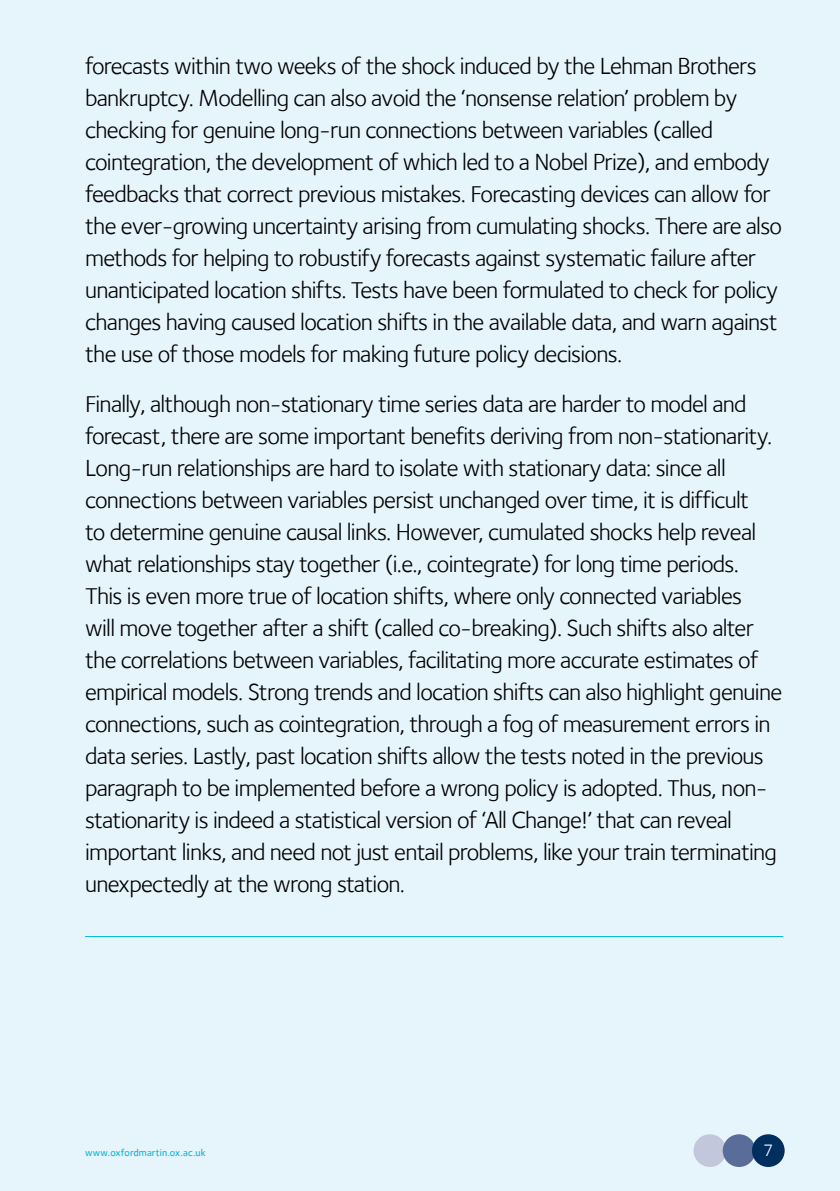
<style>
.page{position:relative;width:840px;height:1191px;background:#fff}
.page>*{position:absolute;margin:0;border:0;box-sizing:border-box;transform-origin:0 0}
.t1{font:24px/32px "Foundry Sterling";letter-spacing:-.03em;color:#000}
.t2{font:17px "Foundry Sterling";color:#fff}
.t3{font:500 10px "Foundry Sterling";letter-spacing:.01em;color:#00b4d5}
</style>
<div class="page">
<div style="left:0;top:0;width:839px;height:1191px;background:#e6f4fb"></div>
<div style="left:693px;top:1134px;width:32px;height:33px;background:#c2c7db;border-radius:50%"></div>
<div style="left:722px;top:1134px;width:33px;height:33px;background:#5a6d99;border-radius:50%"></div>
<div style="left:751px;top:1134px;width:33px;height:33px;background:#002e5f;border-radius:50%"></div>
<hr style="left:85px;top:936px;width:697px;height:1px;background:#00b4d5">
<p class="t1" style="left:85px;top:50px;width:698px">forecasts within two weeks of the shock induced by the Lehman Brothers bankruptcy. Modelling can also avoid the ‘nonsense relation’ problem by checking for genuine long-run connections between variables (called cointegration, the development of which led to a Nobel Prize), and embody feedbacks that correct previous mistakes. Forecasting devices can allow for the ever-growing uncertainty arising from cumulating shocks. There are also methods for helping to robustify forecasts against systematic failure after unanticipated location shifts. Tests have been formulated to check for policy changes having caused location shifts in the available data, and warn against the use of those models for making future policy decisions.</p>
<p class="t1" style="left:85px;top:388px;width:698px">Finally, although non-stationary time series data are harder to model and forecast, there are some important benefits deriving from non-stationarity.<br>Long-run relationships are hard to isolate with stationary data: since all connections between variables persist unchanged over time, it is difficult<br>to determine genuine causal links. However, cumulated shocks help reveal what relationships stay together (i.e., cointegrate) for long time periods.<br>This is even more true of location shifts, where only connected variables<br>will move together after a shift (called co-breaking). Such shifts also alter the correlations between variables, facilitating more accurate estimates of empirical models. Strong trends and location shifts can also highlight genuine connections, such as cointegration, through a fog of measurement errors in data series. Lastly, past location shifts allow the tests noted in the previous paragraph to be implemented before a wrong policy is adopted. Thus, non&shy;stationarity is indeed a statistical version of ‘All Change!’ that can reveal important links, and need not just entail problems, like your train terminating unexpectedly at the wrong station.</p>
<p class="t3" style="left:85px;top:1146px;width:122px">www.oxfordmartin.ox.ac.uk</p>
<p class="t2" style="left:762px;top:1140px;width:12px">7</p>
</div>
